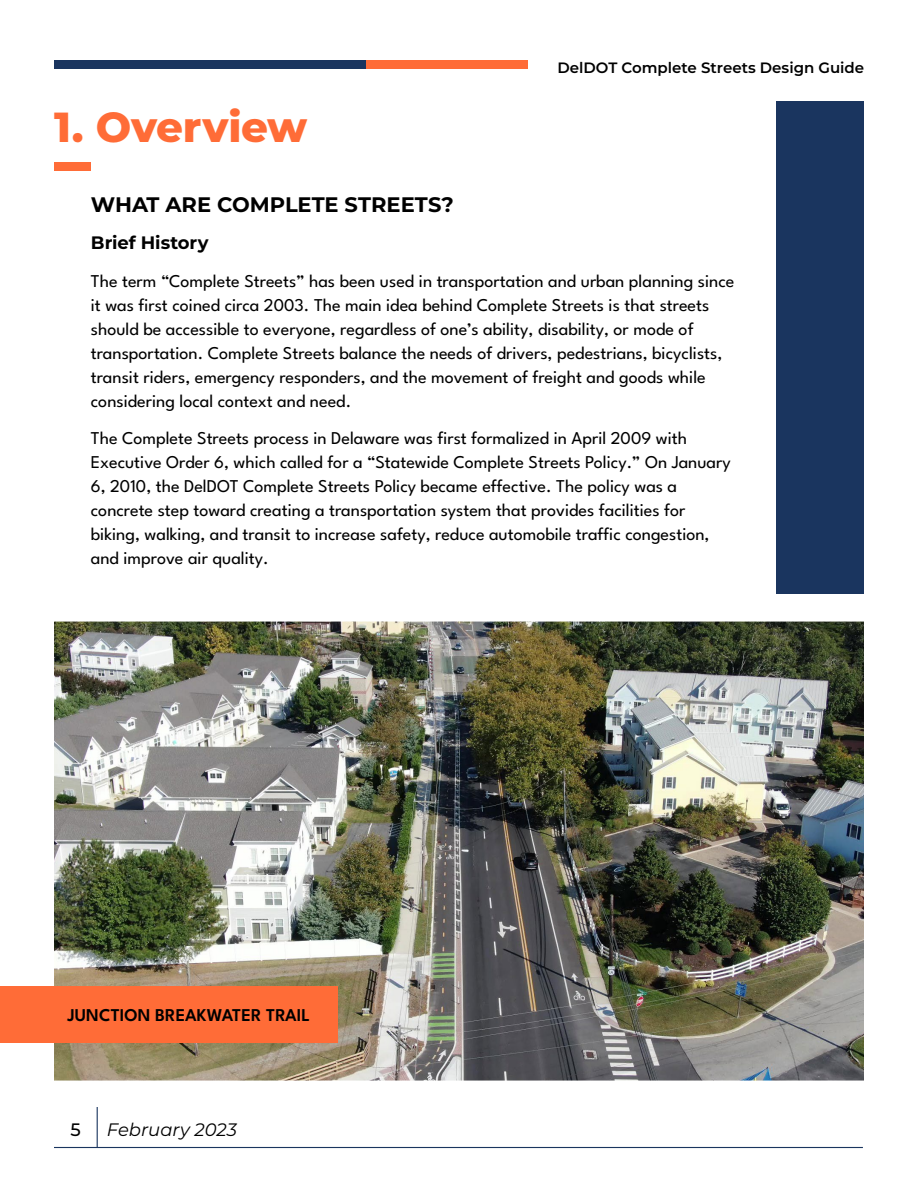
<style>
.page{position:relative;width:918px;height:1188px;background:#fff}
.page>*{position:absolute;margin:0;border:0;box-sizing:border-box;transform-origin:0 0}
.t1{font:800 42px "Montserrat";letter-spacing:-.005em;color:#ff6c37}
.t2{font:700 21px "Montserrat";color:#000}
.t3{font:18px/24px "League Spartan";color:#000}
.t4{font:600 18px "League Spartan";letter-spacing:.005em;color:#000}
.t5{font:italic 18px "Montserrat";color:#000}
.t6{font:700 18px "Montserrat";color:#000}
.t7{font:500 18px "Montserrat";color:#000}
.t8{font:600 15px "Montserrat";color:#000}
</style>
<div class="page">
<hr style="left:54px;top:1147px;width:809px;height:1px;background:#1a355f">
<div style="left:54px;top:60px;width:312px;height:9px;background:#1a355f"></div>
<div style="left:366px;top:60px;width:161px;height:9px;background:#ff6c37"></div>
<div style="left:54px;top:162px;width:37px;height:8px;background:#ff6c37"></div>
<hr style="left:97px;top:1107px;width:1px;height:41px;background:#1a355f">
<img style="left:54px;top:622px;width:810px;height:459px">
<div style="left:777px;top:101px;width:87px;height:493px;background:#1a355f"></div>
<div style="left:0;top:986px;width:338px;height:57px;background:#ff6c37"></div>
<h1 class="t1" style="left:54px;top:96px;width:255px">1. Overview</h1>
<p class="t8" style="left:557px;top:57px;width:308px">DelDOT Complete Streets Design Guide</p>
<p class="t2" style="left:91px;top:189px;width:364px">WHAT ARE COMPLETE STREETS?</p>
<p class="t6" style="left:91px;top:230px;width:119px">Brief History</p>
<p class="t3" style="left:91px;top:267px;width:645px">The term “Complete Streets” has been used in transportation and urban planning since it was first coined circa 2003. The main idea behind Complete Streets is that streets should be accessible to everyone, regardless of one’s ability, disability, or mode of transportation. Complete Streets balance the needs of drivers, pedestrians, bicyclists, transit riders, emergency responders, and the movement of freight and goods while considering local context and need.</p>
<p class="t3" style="left:91px;top:425px;width:641px">The Complete Streets process in Delaware was first formalized in April 2009 with Executive Order 6, which called for a “Statewide Complete Streets Policy.” On January 6, 2010, the DelDOT Complete Streets Policy became effective. The policy was a concrete step toward creating a transportation system that provides facilities for biking, walking, and transit to increase safety, reduce automobile traffic congestion, and improve air quality.</p>
<p class="t4" style="left:68px;top:1002px;width:244px">JUNCTION BREAKWATER TRAIL</p>
<p class="t7" style="left:70px;top:1117px;width:12px">5</p>
<p class="t5" style="left:107px;top:1117px;width:132px">February 2023</p>
</div>
